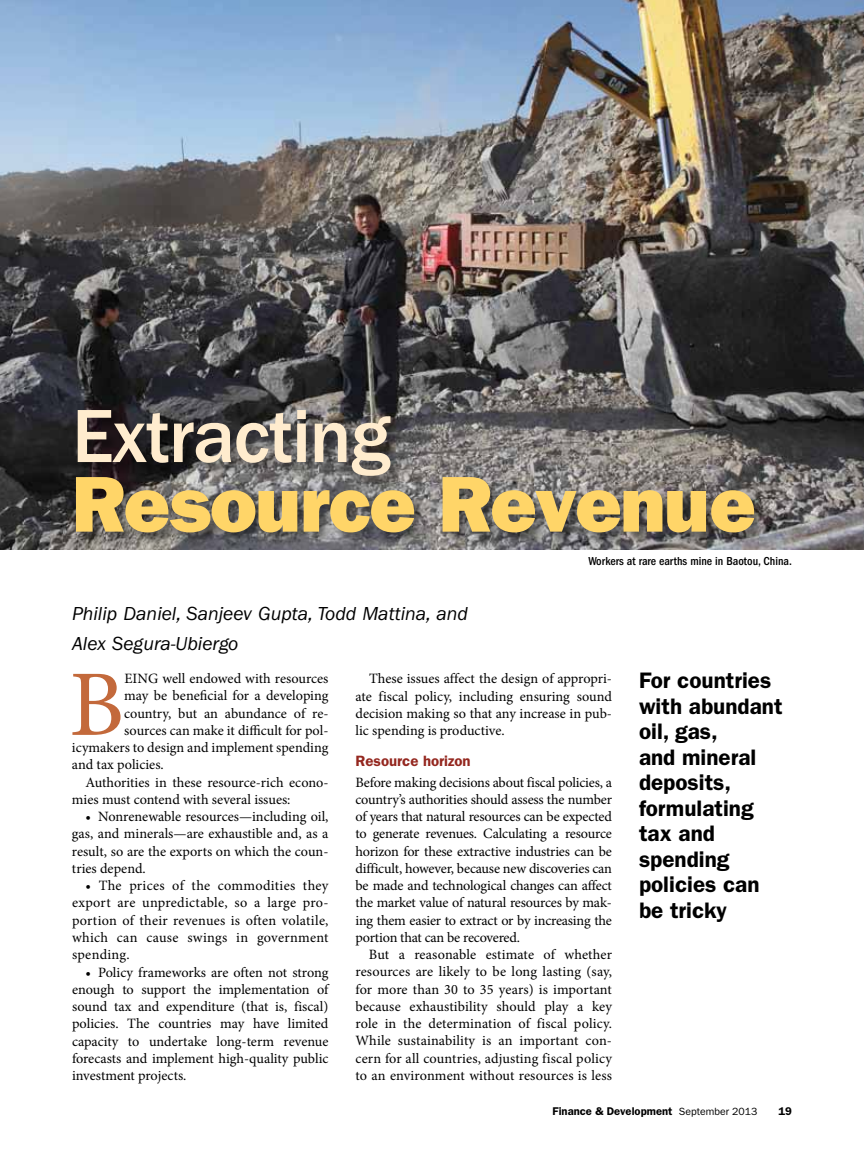
<style>
.page{position:relative;width:864px;height:1161px;background:#fff}
.page>*{position:absolute;margin:0;border:0;box-sizing:border-box;transform-origin:0 0}
.t1{font:93.9px "Minion Pro";color:#c3693b}
.t2{font:79.5px "ITC Franklin Gothic Std Hvy";letter-spacing:-.02em;color:#ffd568}
.t3{font:500 78px "ITC Franklin Gothic Std";letter-spacing:-.02em;color:#ffecce}
.t4{font:600 22.5px/25.5px "ITC Franklin Gothic Std";color:#000}
.t5{font:italic 19.5px/30px "ITC Franklin Gothic Std";color:#000}
.t6{font:600 15px "ITC Franklin Gothic Std";color:#94271f}
.t7{font:14.25px/17.2px "Minion Pro";color:#000;text-align:justify}
.t8{font:500 condensed 12px "ITC Franklin Gothic Std";color:#000}
.t9{font:600 11.25px "ITC Franklin Gothic Std";color:#000}
.s1{font-weight:400;font-size:10.5px}
</style>
<div class="page">
<img style="left:0;top:0;width:864px;height:549px">
<div style="left:77px;top:409px;width:329px;height:82px;background:#000;opacity:.5"></div>
<div style="left:74px;top:476px;width:695px;height:71px;background:#000;opacity:.5"></div>
<h3 class="t3" style="left:72px;top:393px;width:320px">Extracting</h3>
<h2 class="t2" style="left:72px;top:458px;width:686px">Resource Revenue</h2>
<p class="t8" style="left:588px;top:555px;width:205px">Workers at rare earths mine in Baotou, China.</p>
<h3 class="t5" style="left:72px;top:599px;width:398px">Philip Daniel, Sanjeev Gupta, Todd Mattina, and<br>Alex Segura-Ubiergo</h3>
<h1 class="t1" style="left:69px;top:642px;width:57px">B</h1>
<p class="t7" style="left:124px;top:670px;width:10px">eing</p>
<p class="t7" style="left:163px;top:670px;width:167px">well endowed with resources</p>
<p class="t7" style="left:124px;top:687px;width:206px">may be beneficial for a developing</p>
<p class="t7" style="left:124px;top:705px;width:206px">country, but an abundance of re-</p>
<p class="t7" style="left:124px;top:722px;width:206px">sources can make it difficult for pol-</p>
<p class="t7" style="left:72px;top:739px;width:258px">icymakers to design and implement spending</p>
<p class="t7" style="left:72px;top:756px;width:93px">and tax policies.</p>
<p class="t7" style="left:85px;top:774px;width:245px">Authorities in these resource-rich econo-</p>
<p class="t7" style="left:72px;top:791px;width:220px">mies must contend with several issues:</p>
<p class="t7" style="left:72px;top:808px;width:258px;text-indent:13px">• Nonrenewable resources—including oil, gas, and minerals—are exhaustible and, as a result, so are the exports on which the coun&shy;tries depend.</p>
<p class="t7" style="left:72px;top:877px;width:258px;text-indent:13px">• The prices of the commodities they export are unpredictable, so a large pro&shy;portion of their revenues is often volatile, which can cause swings in government spending.</p>
<p class="t7" style="left:72px;top:963px;width:258px;text-indent:13px">• Policy frameworks are often not strong enough to support the implementation of sound tax and expenditure (that is, fiscal) policies. The countries may have limited capacity to undertake long-term revenue forecasts and implement high-quality public investment projects.</p>
<p class="t7" style="left:356px;top:670px;width:258px;text-indent:13px">These issues affect the design of appropri&shy;ate fiscal policy, including ensuring sound decision making so that any increase in pub&shy;lic spending is productive.</p>
<p class="t6" style="left:356px;top:752px;width:117px">Resource horizon</p>
<p class="t7" style="left:356px;top:774px;width:258px">Before making decisions about fiscal policies, a country’s authorities should assess the number of years that natural resources can be expected to generate revenues. Calculating a resource horizon for these extractive industries can be difficult, however, because new discoveries can be made and technological changes can affect the market value of natural resources by mak&shy;ing them easier to extract or by increasing the portion that can be recovered.</p>
<p class="t7" style="left:356px;top:946px;width:258px;text-indent:13px">But a reasonable estimate of whether resources are likely to be long lasting (say, for more than 30 to 35 years) is important because exhaustibility should play a key role in the determination of fiscal policy.<br>While sustainability is an important con&shy;cern for all countries, adjusting fiscal policy to an environment without resources is less</p>
<h3 class="t4" style="left:639px;top:668px;width:145px">For countries with abundant oil, gas,<br>and mineral deposits, formulating tax and spending policies can be tricky</h3>
<p class="t9" style="left:552px;top:1104px;width:207px">Finance &amp; Development <span class="s1">September 2013</span></p>
<p class="t9" style="left:779px;top:1104px;width:15px">19</p>
</div>
